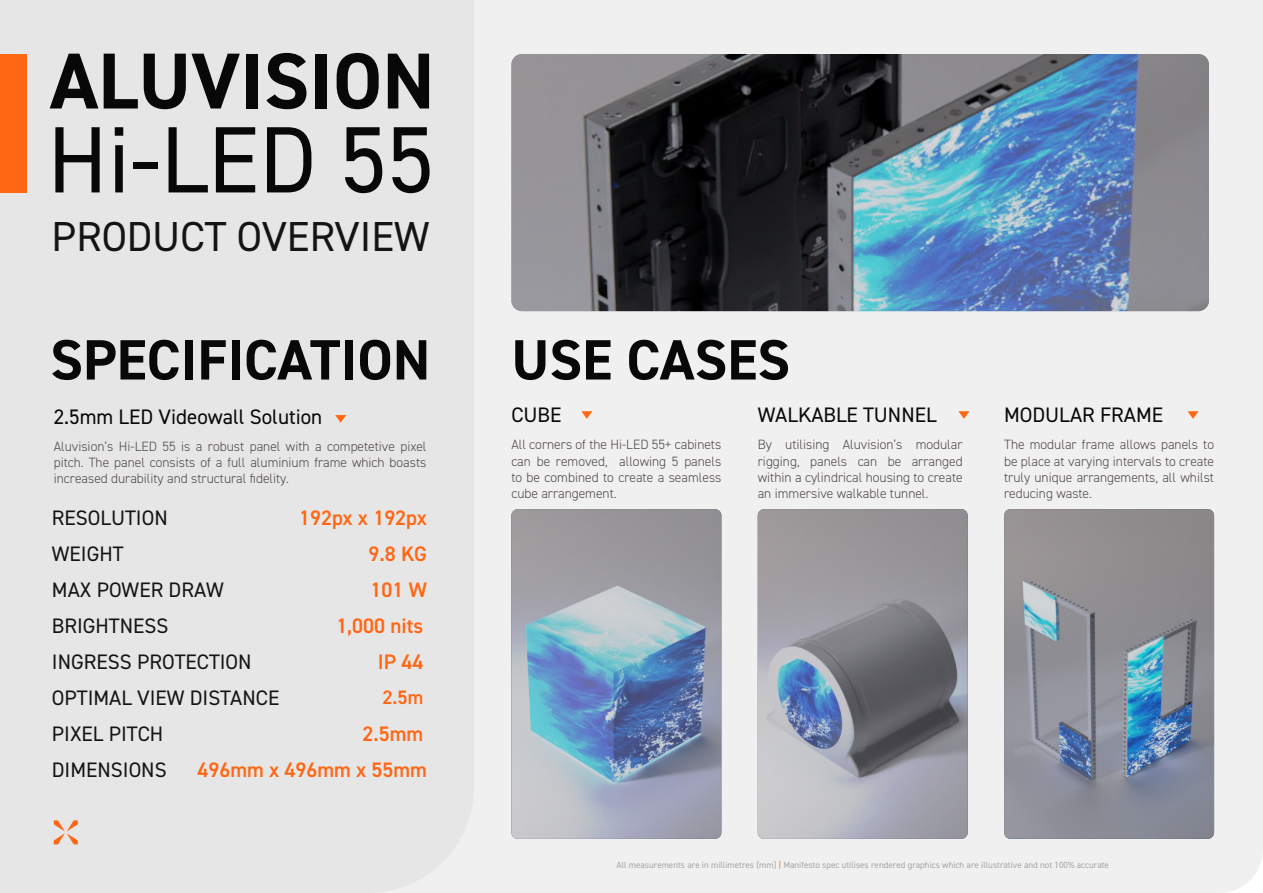
<style>
.page{position:relative;width:1263px;height:893px;background:#fff}
.page>*{position:absolute;margin:0;border:0;box-sizing:border-box;transform-origin:0 0}
.t1{font:94.5px "DIN2014";color:#080808}
.t2{font:700 79.5px "DIN2014";color:#080808}
.t3{font:700 57px "DIN2014";color:#080808}
.t4{font:42px "DIN2014";color:#141414}
.t5{font:21px "DIN2014";color:#141414}
.t6{font:21px "DIN2014";color:#080808}
.t7{font:600 21px "DIN2014";color:#ff6714}
.t8{font:600 19.5px "DIN2014";color:#ff6714}
.t9{font:300 13.5px/16.2px "DIN2014";color:#504846;text-align:justify}
.t10{font:9px "DIN2014";color:#a6a6a6}
.s1{color:#ff6714}
</style>
<div class="page">
<div style="left:474px;top:0;width:789px;height:893px;background:#f0f0f0"></div>
<div style="left:0;top:0;width:474px;height:893px;background:#e6e6e6"></div>
<img style="left:511px;top:509px;width:210px;height:330px">
<img style="left:758px;top:509px;width:210px;height:330px">
<img style="left:1004px;top:509px;width:210px;height:330px">
<hr style="left:446px;top:594px;width:2px;height:124px;background:#f0f0f0">
<img style="left:511px;top:54px;width:698px;height:257px">
<svg style="left:335px;top:415px;width:11px;height:8px"></svg>
<div style="left:0;top:54px;width:27px;height:138px;background:#ff6714"></div>
<svg style="left:54px;top:820px;width:24px;height:24px"></svg>
<svg style="left:581px;top:411px;width:11px;height:8px"></svg>
<svg style="left:1187px;top:411px;width:11px;height:8px"></svg>
<svg style="left:958px;top:411px;width:11px;height:8px"></svg>
<p class="t2" style="left:50px;top:28px;width:386px">ALUVISION</p>
<p class="t1" style="left:47px;top:101px;width:388px">Hi-LED 55</p>
<p class="t4" style="left:52px;top:211px;width:379px">PRODUCT OVERVIEW</p>
<p class="t3" style="left:50px;top:322px;width:382px">SPECIFICATION</p>
<p class="t3" style="left:511px;top:322px;width:280px">USE CASES</p>
<p class="t6" style="left:511px;top:401px;width:52px">CUBE</p>
<p class="t6" style="left:758px;top:401px;width:180px">WALKABLE TUNNEL</p>
<p class="t6" style="left:1004px;top:401px;width:161px">MODULAR FRAME</p>
<p class="t9" style="left:1004px;top:437px;width:211px">The modular frame allows panels to be place at varying intervals to create truly unique arrangements, all whilst reducing waste.</p>
<p class="t6" style="left:54px;top:404px;width:270px">2.5mm LED Videowall Solution</p>
<p class="t9" style="left:511px;top:437px;width:211px">All corners of the Hi-LED 55+ cabinets can be removed, allowing 5 panels to be combined to create a seamless cube arrangement.</p>
<p class="t9" style="left:758px;top:437px;width:206px">By utilising Aluvision’s modular rigging, panels can be arranged within a cylindrical housing to create an immersive walkable tunnel.</p>
<p class="t9" style="left:54px;top:438px;width:374px">Aluvision’s Hi-LED 55 is a robust panel with a competetive pixel pitch. The panel consists of a full aluminium frame which boasts increased durability and structural fidelity.</p>
<p class="t5" style="left:52px;top:505px;width:117px">RESOLUTION</p>
<p class="t7" style="left:299px;top:504px;width:129px">192px x 192px</p>
<p class="t5" style="left:52px;top:541px;width:73px">WEIGHT</p>
<p class="t7" style="left:368px;top:540px;width:60px">9.8 KG</p>
<p class="t5" style="left:52px;top:577px;width:173px">MAX POWER DRAW</p>
<p class="t7" style="left:371px;top:576px;width:58px">101 W</p>
<p class="t5" style="left:52px;top:613px;width:118px">BRIGHTNESS</p>
<p class="t7" style="left:336px;top:612px;width:88px">1,000 nits</p>
<p class="t5" style="left:52px;top:649px;width:201px">INGRESS PROTECTION</p>
<p class="t7" style="left:378px;top:648px;width:47px">IP 44</p>
<p class="t5" style="left:52px;top:685px;width:229px">OPTIMAL VIEW DISTANCE</p>
<p class="t8" style="left:382px;top:684px;width:42px">2.5m</p>
<p class="t5" style="left:52px;top:721px;width:113px">PIXEL PITCH</p>
<p class="t7" style="left:362px;top:720px;width:62px">2.5mm</p>
<p class="t5" style="left:52px;top:757px;width:116px">DIMENSIONS</p>
<p class="t7" style="left:198px;top:756px;width:231px">496mm x 496mm x 55mm</p>
<p class="t10" style="left:616px;top:860px;width:494px">All measurements are in millimetres (mm) <span class="s1">|</span> Manifesto spec utilises rendered graphics which are illustrative and not 100% accurate</p>
</div>
